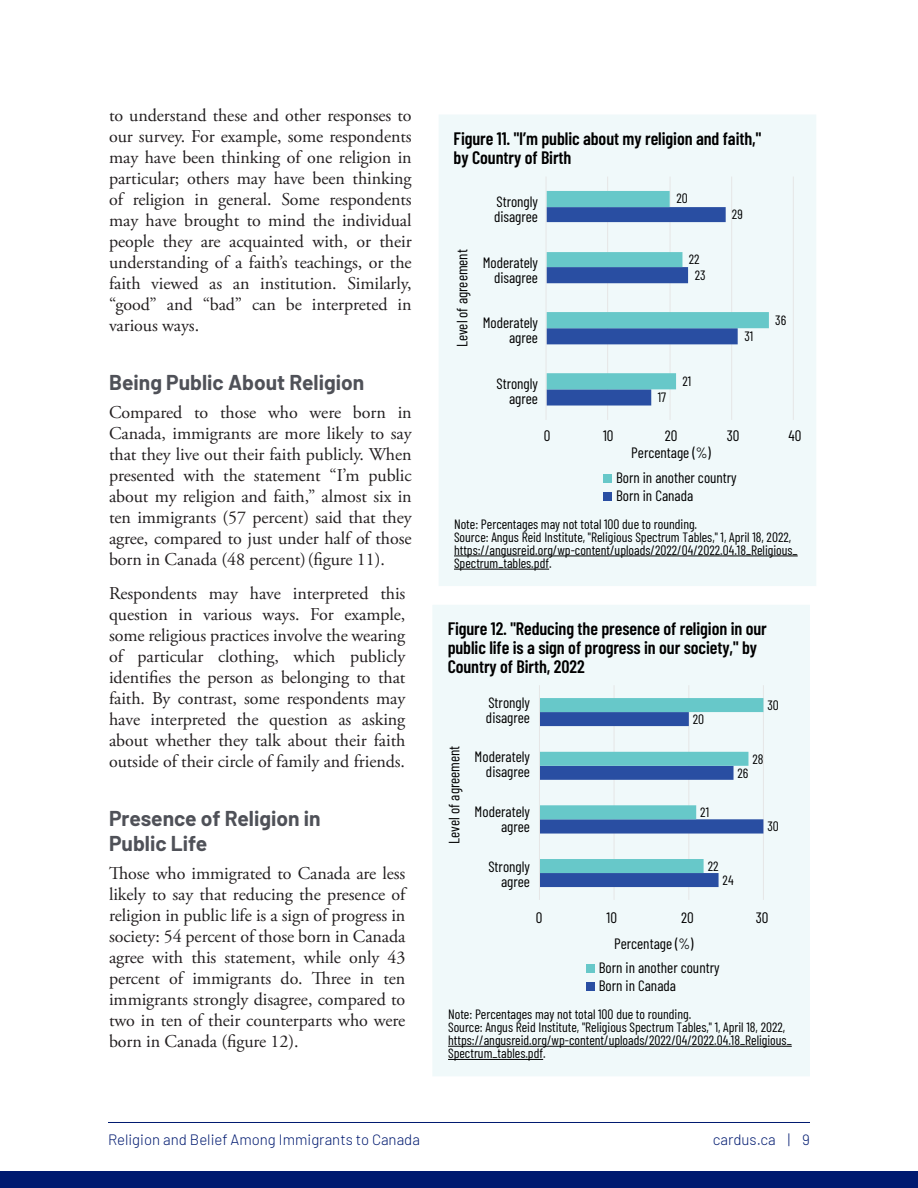
<style>
.page{position:relative;width:918px;height:1188px;background:#fff}
.page>*{position:absolute;margin:0;border:0;box-sizing:border-box;transform-origin:0 0}
.Heading_2{font:700 21px/25.2px "Barlow";color:#4f5158}
.t1{font:18px/21px "Adobe Garamond Pro";letter-spacing:-.005em;color:#231f20;text-align:justify}
.t2{font:600 18px/18.6px "Barlow Condensed";letter-spacing:-.005em;color:#000}
.t3{font:15px/15px "Barlow Condensed";color:#000;text-align:right}
.t4{font:300 15px "Barlow";color:#001a70}
.t5{font:13.5px/13.2px "Barlow Condensed";color:#000}
</style>
<div class="page">
<div style="left:0;top:1171px;width:918px;height:17px;background:#001a70"></div>
<hr style="left:108px;top:1122px;width:702px;height:1px;background:#001a70">
<svg style="left:439px;top:115px;width:377px;height:471px"></svg>
<svg style="left:433px;top:605px;width:377px;height:471px"></svg>
<p class="t1" style="left:109px;top:105px;width:304px">to understand these and other responses to our survey. For example, some respondents may have been thinking of one religion in particular; others may have been thinking of religion in general. Some respondents may have brought to mind the individual people they are acquainted with, or their understanding of a faith’s teachings, or the faith viewed as an institution. Similarly, “good” and “bad” can be interpreted in various ways.</p>
<p class="Heading_2" style="left:109px;top:368px;width:257px">Being Public About Religion</p>
<p class="t1" style="left:109px;top:402px;width:304px">Compared to those who were born in Canada, immigrants are more likely to say that they live out their faith publicly. When presented with the statement “I’m public about my religion and faith,” almost six in ten immigrants (57 percent) said that they agree, compared to just under half of those born in Canada (48 percent) (figure 11).</p>
<p class="t1" style="left:109px;top:584px;width:298px">Respondents may have interpreted this question in various ways. For example, some religious practices involve the wearing of particular clothing, which publicly identifies the person as belonging to that faith. By contrast, some respondents may have interpreted the question as asking about whether they talk about their faith outside of their circle of family and friends.</p>
<p class="Heading_2" style="left:109px;top:804px;width:213px">Presence of Religion in<br>Public Life</p>
<p class="t1" style="left:109px;top:864px;width:298px">Those who immigrated to Canada are less likely to say that reducing the presence of religion in public life is a sign of progress in society: 54 percent of those born in Canada agree with this statement, while only 43 percent of immigrants do. Three in ten immigrants strongly disagree, compared to two in ten of their counterparts who were born in Canada (figure 12).</p>
<p class="t2" style="left:454px;top:128px;width:309px">Figure 11. "I’m public about my religion and faith," by Country of Birth</p>
<p class="t3" style="left:454px;top:347px;width:100px;rotate:-90deg">Level of agreement</p>
<p class="t3" style="left:494px;top:193px;width:46px;text-align:left">Strongly disagree</p>
<p class="t5" style="left:676px;top:191px;width:13px">20</p>
<p class="t5" style="left:732px;top:206px;width:12px">29</p>
<p class="t3" style="left:483px;top:254px;width:57px">Moderately disagree</p>
<p class="t5" style="left:689px;top:251px;width:12px">22</p>
<p class="t5" style="left:695px;top:267px;width:12px">23</p>
<p class="t3" style="left:483px;top:314px;width:57px">Moderately agree</p>
<p class="t5" style="left:744px;top:328px;width:10px">31</p>
<p class="t5" style="left:775px;top:312px;width:13px">36</p>
<p class="t3" style="left:496px;top:375px;width:43px">Strongly agree</p>
<p class="t5" style="left:658px;top:389px;width:10px">17</p>
<p class="t5" style="left:683px;top:373px;width:10px">21</p>
<p class="t3" style="left:544px;top:427px;width:8px">0</p>
<p class="t3" style="left:603px;top:427px;width:12px">10</p>
<p class="t3" style="left:665px;top:427px;width:14px">20</p>
<p class="t3" style="left:727px;top:427px;width:14px">30</p>
<p class="t3" style="left:789px;top:427px;width:14px">40</p>
<p class="t3" style="left:631px;top:444px;width:81px">Percentage (%)</p>
<p class="t3" style="left:616px;top:468px;width:122px;line-height:18px;text-align:left">Born in another country<br>Born in Canada</p>
<p class="t5" style="left:454px;top:516px;width:345px">Note: Percentages may not total 100 due to rounding.<br>Source: Angus Reid Institute, "Religious Spectrum Tables," 1, April 18, 2022, https://angusreid.org/wp-content/uploads/2022/04/2022.04.18_Religious_ Spectrum_tables.pdf.</p>
<p class="t2" style="left:448px;top:618px;width:321px">Figure 12. "Reducing the presence of religion in our public life is a sign of progress in our society," by<br>Country of Birth, 2022</p>
<p class="t3" style="left:446px;top:844px;width:100px;rotate:-90deg">Level of agreement</p>
<p class="t3" style="left:486px;top:694px;width:46px;text-align:left">Strongly disagree</p>
<p class="t5" style="left:693px;top:712px;width:13px">20</p>
<p class="t5" style="left:767px;top:698px;width:13px">30</p>
<p class="t3" style="left:475px;top:748px;width:57px">Moderately disagree</p>
<p class="t5" style="left:752px;top:751px;width:13px">28</p>
<p class="t5" style="left:738px;top:765px;width:12px">26</p>
<p class="t3" style="left:475px;top:803px;width:57px">Moderately agree</p>
<p class="t5" style="left:700px;top:805px;width:10px">21</p>
<p class="t5" style="left:767px;top:819px;width:13px">30</p>
<p class="t3" style="left:488px;top:858px;width:43px">Strongly agree</p>
<p class="t5" style="left:708px;top:859px;width:12px">22</p>
<p class="t5" style="left:723px;top:873px;width:13px">24</p>
<p class="t3" style="left:536px;top:909px;width:8px">0</p>
<p class="t3" style="left:607px;top:909px;width:12px">10</p>
<p class="t3" style="left:681px;top:909px;width:14px">20</p>
<p class="t3" style="left:756px;top:909px;width:14px">30</p>
<p class="t3" style="left:614px;top:935px;width:81px">Percentage (%)</p>
<p class="t3" style="left:599px;top:958px;width:122px;line-height:18px;text-align:left">Born in another country<br>Born in Canada</p>
<p class="t5" style="left:448px;top:1006px;width:345px">Note: Percentages may not total 100 due to rounding.<br>Source: Angus Reid Institute, "Religious Spectrum Tables," 1, April 18, 2022, https://angusreid.org/wp-content/uploads/2022/04/2022.04.18_Religious_ Spectrum_tables.pdf.</p>
<p class="t4" style="left:108px;top:1129px;width:314px">Religion and Belief Among Immigrants to Canada</p>
<p class="t4" style="left:713px;top:1129px;width:99px">cardus.ca | 9</p>
</div>
